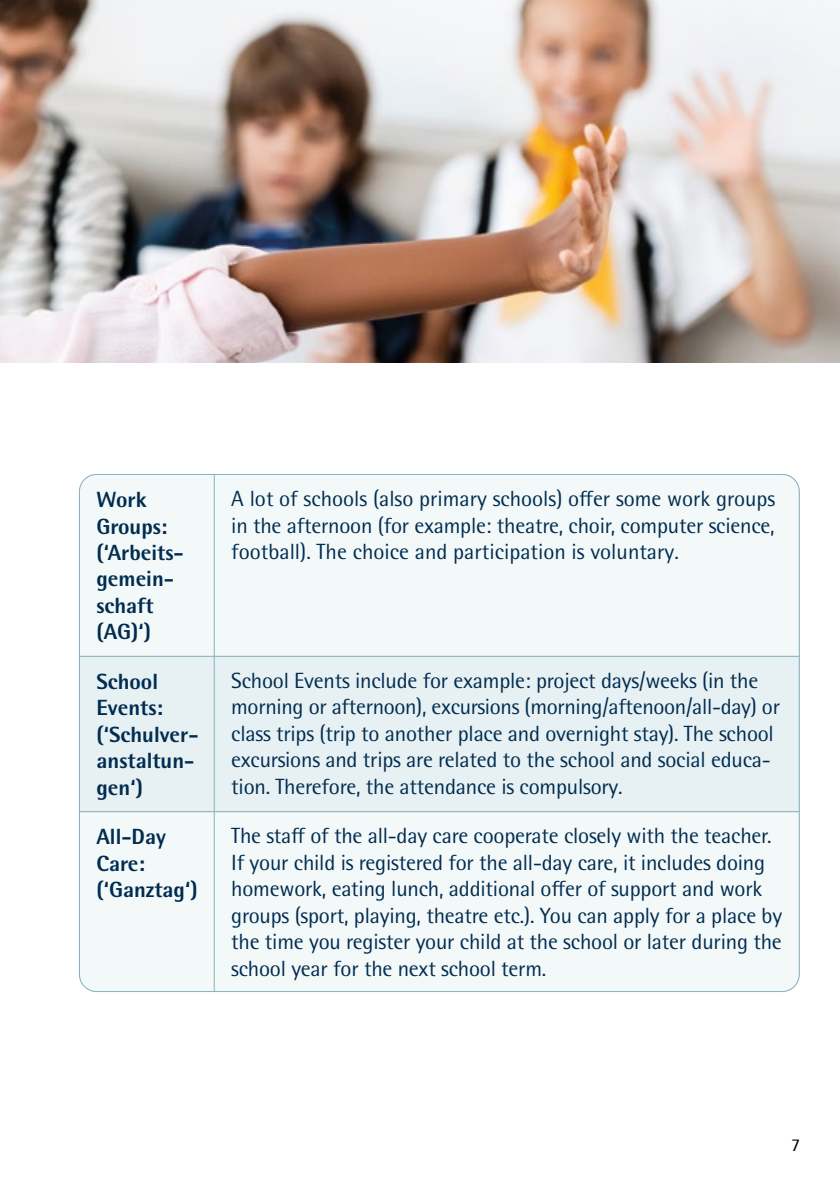
<style>
.page{position:relative;width:840px;height:1191px;background:#fff}
.page>*{position:absolute;margin:0;border:0;box-sizing:border-box;transform-origin:0 0}
.t1{font:22px/26.4px "Rotis Semi Sans";letter-spacing:-.01em;color:#002c50}
.t2{font:800 22px/26.4px "Rotis Semi Sans";color:#002c50}
.t3{font:18px "Rotis Semi Sans";color:#000}
</style>
<div class="page">
<div style="left:79px;top:474px;width:719px;height:517px;background:#f3f8f9"></div>
<div style="left:81px;top:657px;width:716px;height:154px;background:#e7f0f2"></div>
<hr style="left:214px;top:474px;width:1px;height:182px;background:#84b5bd">
<hr style="left:79px;top:656px;width:135px;height:1px;background:#84b5bd">
<hr style="left:214px;top:656px;width:584px;height:1px;background:#84b5bd">
<hr style="left:214px;top:656px;width:1px;height:155px;background:#84b5bd">
<hr style="left:79px;top:811px;width:135px;height:1px;background:#84b5bd">
<hr style="left:214px;top:811px;width:584px;height:1px;background:#84b5bd">
<hr style="left:214px;top:812px;width:1px;height:179px;background:#84b5bd">
<img style="left:0;top:0;width:839px;height:363px">
<p class="t2" style="left:96px;top:486px;width:89px">Work<br>Groups: (‘Arbeits&shy;gemein&shy;schaft (AG)‘)</p>
<p class="t1" style="left:231px;top:485px;width:545px;text-align:justify">A lot of schools (also primary schools) offer some work groups in the afternoon (for example: theatre, choir, computer science, football). The choice and participation is voluntary.</p>
<p class="t2" style="left:96px;top:668px;width:103px">School<br>Events: (‘Schulver&shy;anstaltun&shy;gen‘)</p>
<p class="t1" style="left:231px;top:667px;width:550px">School Events include for example: project days/weeks (in the morning or afternoon), excursions (morning/aftenoon/all-day) or class trips (trip to another place and overnight stay). The school excursions and trips are related to the school and social educa&shy;tion. Therefore, the attendance is compulsory.</p>
<p class="t2" style="left:96px;top:823px;width:103px">All-Day<br>Care: (‘Ganztag‘)</p>
<p class="t1" style="left:231px;top:823px;width:552px">The staff of the all-day care cooperate closely with the teacher.<br>If your child is registered for the all-day care, it includes doing homework, eating lunch, additional offer of support and work groups (sport, playing, theatre etc.). You can apply for a place by the time you register your child at the school or later during the school year for the next school term.</p>
<p class="t3" style="left:790px;top:1134px;width:11px">7</p>
</div>
